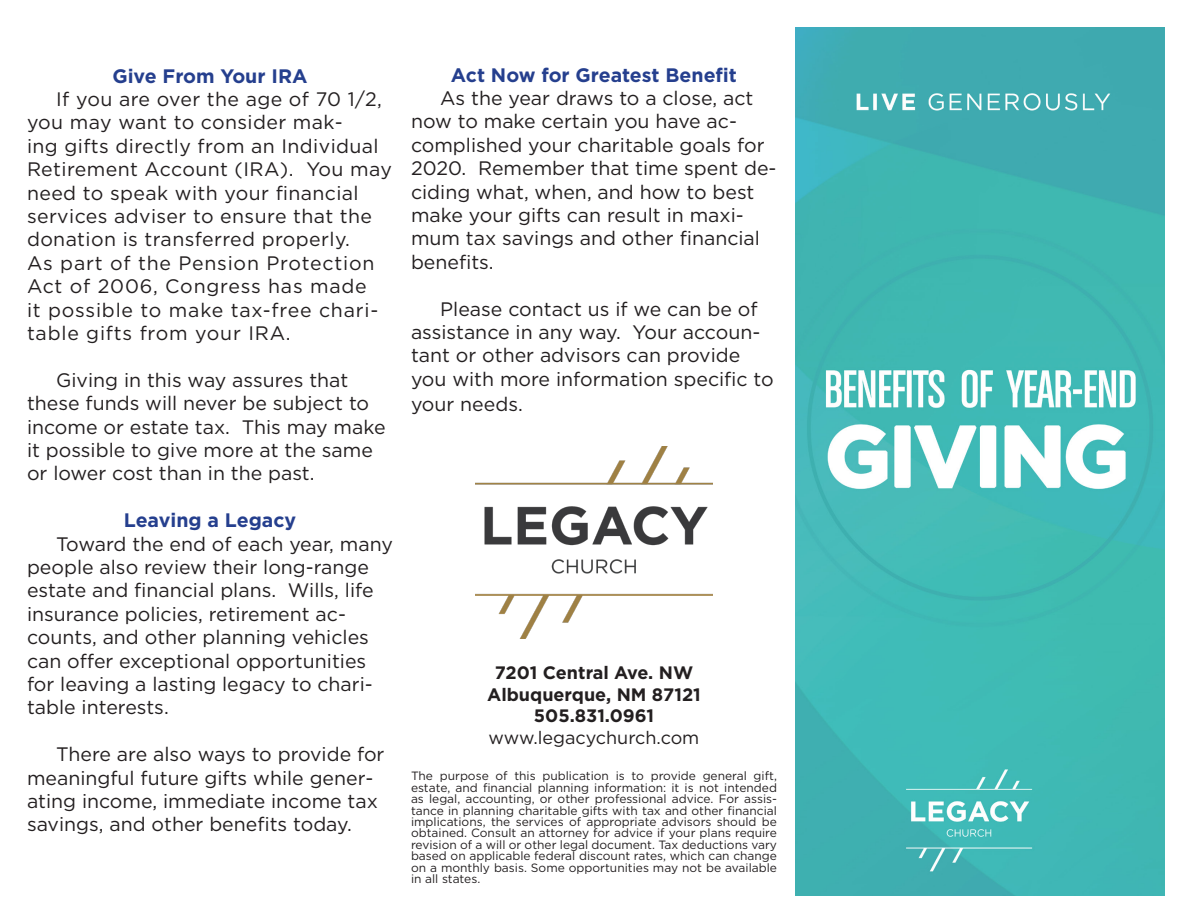
<style>
.page{position:relative;width:1188px;height:918px;background:#fff}
.page>*{position:absolute;margin:0;border:0;box-sizing:border-box;transform-origin:0 0}
.t1{font:19.5px/23.4px "Gotham";color:#231f20}
.t2{font:19.5px/23.4px "Gotham";letter-spacing:.02em;color:#231f20}
.t3{font:700 19.5px "Gotham";color:#253f8e}
.t4{font:700 18px "Gotham";color:#231f20}
.t5{font:18px "Gotham";color:#231f20}
.t6{font:12px/11.4px "Gotham";color:#231f20;text-align:justify}
</style>
<div class="page">
<img style="left:476px;top:446px;width:236px;height:192px">
<img style="left:795px;top:27px;width:369px;height:868px">
<p class="t3" style="left:112px;top:63px;width:197px">Give From Your IRA</p>
<p class="t2" style="left:27px;top:87px;width:366px;text-indent:29px">If you are over the age of 70 1/2, you may want to consider mak-<br>ing gifts directly from an Individual<br>Retirement Account (IRA). You may need to speak with your financial services adviser to ensure that the donation is transferred properly.<br>As part of the Pension Protection<br>Act of 2006, Congress has made<br>it possible to make tax-free chari&shy;table gifts from your IRA.</p>
<p class="t1" style="left:27px;top:368px;width:360px;text-indent:29px">Giving in this way assures that these funds will never be subject to income or estate tax. This may make it possible to give more at the same or lower cost than in the past.</p>
<p class="t3" style="left:124px;top:507px;width:174px">Leaving a Legacy</p>
<p class="t1" style="left:27px;top:532px;width:367px;text-indent:29px">Toward the end of each year, many people also review their long-range estate and financial plans. Wills, life insurance policies, retirement ac&shy;counts, and other planning vehicles can offer exceptional opportunities for leaving a lasting legacy to chari&shy;table interests.</p>
<p class="t1" style="left:27px;top:742px;width:359px;text-indent:29px">There are also ways to provide for meaningful future gifts while gener&shy;ating income, immediate income tax savings, and other benefits today.</p>
<p class="t3" style="left:451px;top:62px;width:288px">Act Now for Greatest Benefit</p>
<p class="t1" style="left:411px;top:86px;width:367px;text-indent:29px">As the year draws to a close, act now to make certain you have ac&shy;complished your charitable goals for<br>2020. Remember that time spent de&shy;ciding what, when, and how to best make your gifts can result in maxi&shy;mum tax savings and other financial benefits.</p>
<p class="t1" style="left:411px;top:297px;width:364px;text-indent:29px">Please contact us if we can be of assistance in any way. Your accoun&shy;tant or other advisors can provide you with more information specific to</p>
<p class="t1" style="left:411px;top:392px;width:113px">your needs.</p>
<p class="t4" style="left:495px;top:661px;width:200px">7201 Central Ave. NW</p>
<p class="t4" style="left:487px;top:682px;width:215px">Albuquerque, NM 87121</p>
<p class="t4" style="left:534px;top:704px;width:122px">505.831.0961</p>
<p class="t5" style="left:489px;top:726px;width:212px">www.legacychurch.com</p>
<p class="t6" style="left:411px;top:770px;width:368px">The purpose of this publication is to provide general gift, estate, and financial planning information: it is not intended as legal, accounting, or other professional advice. For assis&shy;tance in planning charitable gifts with tax and other financial implications, the services of appropriate advisors should be obtained. Consult an attorney for advice if your plans require revision of a will or other legal document. Tax deductions vary based on applicable federal discount rates, which can change on a monthly basis. Some opportunities may not be available in all states.</p>
</div>
